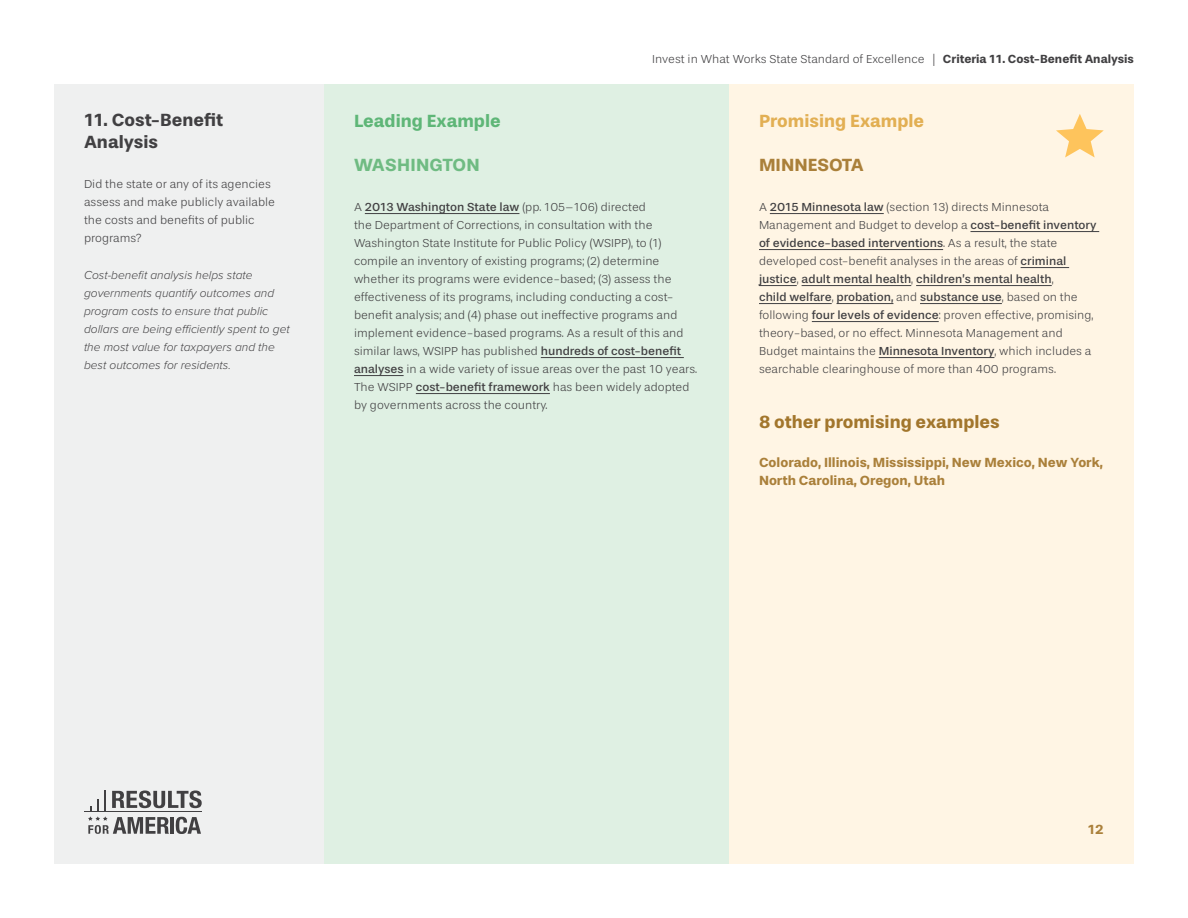
<style>
.page{position:relative;width:1188px;height:918px;background:#fff}
.page>*{position:absolute;margin:0;border:0;box-sizing:border-box;transform-origin:0 0}
.t1{font:700 18px/21.6px "Stevie Sans";color:#414042}
.t2{font:700 18px "Stevie Sans";color:#a2762c}
.t3{font:700 18px "Stevie Sans";color:#e2af53}
.t4{font:700 18px "Stevie Sans";color:#5eb677}
.t5{font:700 18px "Stevie Sans";letter-spacing:.015em;color:#6fbb82}
.t6{font:700 18px "Stevie Sans";color:#aa803a}
.t7{font:700 13.5px/18px "Stevie Sans";color:#aa803a}
.t8{font:300 12px/18px "Stevie Sans";color:#414042}
.t9{font:italic 300 12px/18px "Proxima Nova";color:#414042}
.s1{font-weight:700}
.s2{font-weight:400}
</style>
<div class="page">
<div style="left:729px;top:84px;width:405px;height:780px;background:#fff5e4"></div>
<div style="left:54px;top:84px;width:270px;height:780px;background:#eff0f0"></div>
<div style="left:324px;top:84px;width:405px;height:780px;background:#dff0e3"></div>
<hr style="left:365px;top:213px;width:154px;height:1px;background:#414042">
<hr style="left:541px;top:357px;width:143px;height:1px;background:#414042">
<hr style="left:354px;top:375px;width:50px;height:1px;background:#414042">
<hr style="left:416px;top:393px;width:134px;height:1px;background:#414042">
<hr style="left:770px;top:213px;width:114px;height:1px;background:#414042">
<hr style="left:970px;top:231px;width:129px;height:1px;background:#414042">
<hr style="left:759px;top:249px;width:184px;height:1px;background:#414042">
<hr style="left:1021px;top:267px;width:48px;height:1px;background:#414042">
<hr style="left:759px;top:285px;width:38px;height:1px;background:#414042">
<hr style="left:802px;top:285px;width:109px;height:1px;background:#414042">
<hr style="left:916px;top:285px;width:136px;height:1px;background:#414042">
<hr style="left:759px;top:303px;width:73px;height:1px;background:#414042">
<hr style="left:837px;top:303px;width:56px;height:1px;background:#414042">
<hr style="left:920px;top:303px;width:82px;height:1px;background:#414042">
<hr style="left:812px;top:321px;width:127px;height:1px;background:#414042">
<hr style="left:879px;top:357px;width:115px;height:1px;background:#414042">
<svg style="left:1056px;top:114px;width:48px;height:43px"></svg>
<hr style="left:84px;top:812px;width:117px;height:1px;background:#414042">
<svg style="left:88px;top:790px;width:114px;height:44px"></svg>
<h1 class="t1" style="left:84px;top:110px;width:141px">11. Cost-Benefit<br>Analysis</h1>
<p class="t8" style="left:84px;top:175px;width:193px">Did the state or any of its agencies assess and make publicly available the costs and benefits of public programs?</p>
<p class="t9" style="left:84px;top:265px;width:207px">Cost-benefit analysis helps state governments quantify outcomes and program costs to ensure that public dollars are being efficiently spent to get the most value for taxpayers and the best outcomes for residents.</p>
<p class="t8" style="left:652px;top:50px;width:483px">Invest in What Works State Standard of Excellence | <span class="s1">Criteria 11. Cost-Benefit Analysis</span></p>
<h1 class="t4" style="left:354px;top:112px;width:148px">Leading Example</h1>
<h1 class="t3" style="left:759px;top:112px;width:167px">Promising Example</h1>
<h1 class="t5" style="left:354px;top:155px;width:127px">WASHINGTON</h1>
<p class="t8" style="left:354px;top:198px;width:345px">A <span class="s2">2013 Washington State law</span> (pp. 105–106) directed<br>the Department of Corrections, in consultation with the Washington State Institute for Public Policy (WSIPP), to (1) compile an inventory of existing programs; (2) determine whether its programs were evidence-based; (3) assess the effectiveness of its programs, including conducting a cost&shy;benefit analysis; and (4) phase out ineffective programs and implement evidence-based programs. As a result of this and similar laws, WSIPP has published <span class="s2">hundreds of cost-benefit analyses</span> in a wide variety of issue areas over the past 10 years.<br>The WSIPP <span class="s2">cost-benefit framework</span> has been widely adopted by governments across the country.</p>
<h1 class="t6" style="left:759px;top:155px;width:106px">MINNESOTA</h1>
<p class="t8" style="left:759px;top:198px;width:339px">A <span class="s2">2015 Minnesota law</span> (section 13) directs Minnesota Management and Budget to develop a <span class="s2">cost-benefit inventory of evidence-based interventions</span>. As a result, the state developed cost-benefit analyses in the areas of <span class="s2">criminal justice</span>, <span class="s2">adult mental health</span>, <span class="s2">children’s mental health</span>,<br><span class="s2">child welfare</span>, <span class="s2">probation,</span> and <span class="s2">substance use</span>, based on the following <span class="s2">four levels of evidence</span>: proven effective, promising, theory-based, or no effect. Minnesota Management and Budget maintains the <span class="s2">Minnesota Inventory</span>, which includes a searchable clearinghouse of more than 400 programs.</p>
<h1 class="t2" style="left:759px;top:412px;width:242px">8 other promising examples</h1>
<p class="t7" style="left:759px;top:454px;width:346px">Colorado, Illinois, Mississippi, New Mexico, New York,<br>North Carolina, Oregon, Utah</p>
<p class="t7" style="left:1088px;top:821px;width:17px">12</p>
</div>
